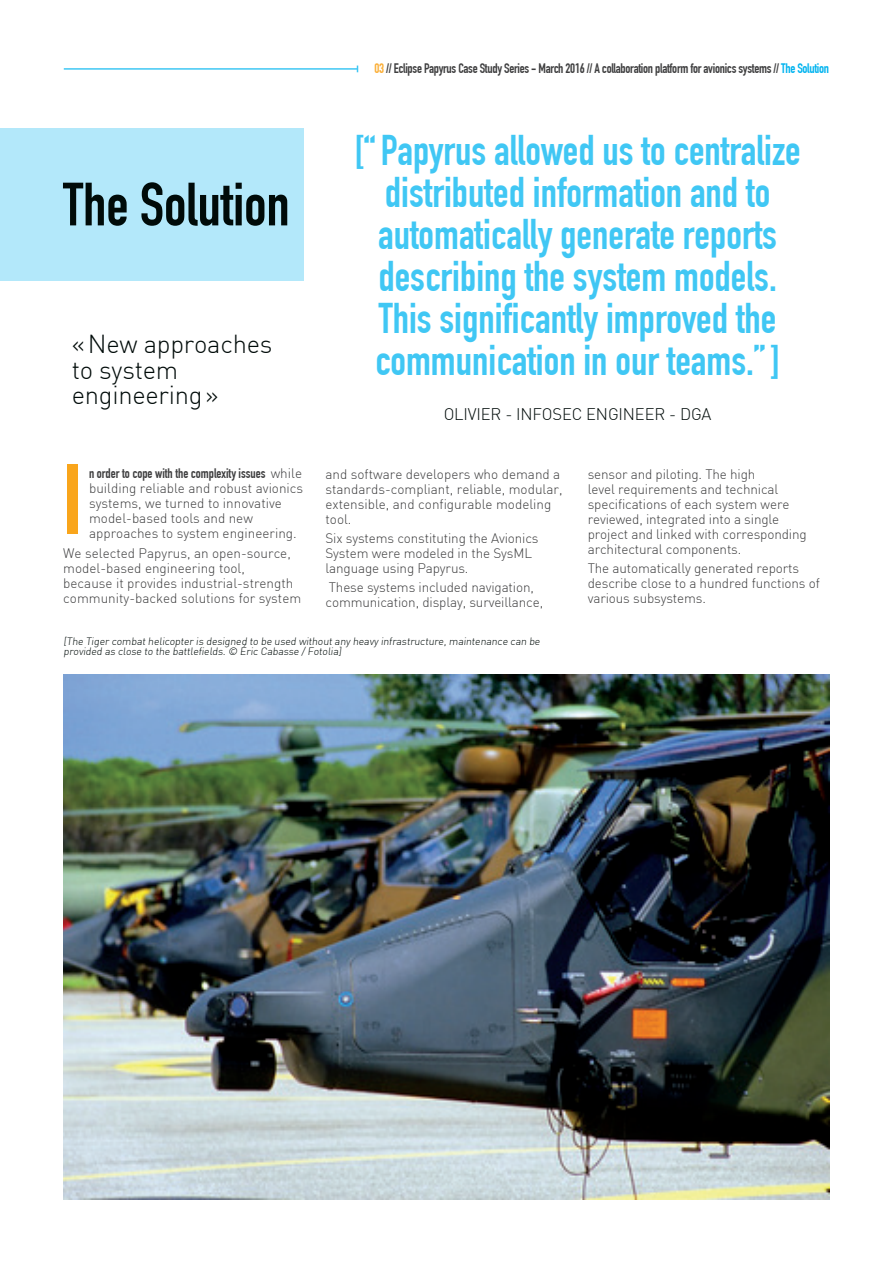
<style>
.page{position:relative;width:893px;height:1263px;background:#fff}
.page>*{position:absolute;margin:0;border:0;box-sizing:border-box;transform-origin:0 0}
.t1{font:99.15px "Bebas Neue";color:#f9a51b}
.t2{font:700 60px "DIN Condensed";color:#000b09}
.t3{font:700 42px/42px "DIN Condensed";color:#40c7f4;text-align:center}
.t4{font:300 25.5px/25.5px "DIN";letter-spacing:-.01em;color:#000b09}
.t5{font:300 16.5px "DIN";letter-spacing:-.01em;color:#000b09}
.t6{font:300 13.5px/15px "DIN";letter-spacing:-.01em;color:#3e3e3f}
.t7{font:700 13.5px "DIN Condensed";letter-spacing:-.02em;color:#3e3e3f}
.t8{font:700 13.5px "DIN Condensed";color:#3e3e3f}
.t9{font:300 10.5px/10.5px "DIN";color:#000b09}
.s1{font-family:"DIN";font-weight:300}
.s2{color:#fbad33}
.s3{color:#00b3ef}
</style>
<div class="page">
<hr style="left:64px;top:68px;width:293px;height:2px;background:#40c7f4">
<div style="left:0;top:128px;width:304px;height:152px;background:#b3e8fa"></div>
<img style="left:64px;top:675px;width:765px;height:524px">
<h2 class="t2" style="left:63px;top:169px;width:228px">The Solution</h2>
<h3 class="t4" style="left:72px;top:331px;width:202px">« New approaches to system engineering»</h3>
<h1 class="t1" style="left:63px;top:445px;width:20px">I</h1>
<p class="t8" style="left:89px;top:466px;width:214px">n order to cope with the complexity issues <span class="s1">while</span></p>
<p class="t6" style="left:89px;top:481px;width:216px">building reliable and robust avionics systems, we turned to innovative model-based tools and new approaches to system engineering.</p>
<p class="t6" style="left:63px;top:545px;width:239px">We selected Papyrus, an open-source, model-based engineering tool,<br>because it provides industrial-strength community-backed solutions for system</p>
<p class="t7" style="left:374px;top:61px;width:456px"><span class="s2">03</span> // Eclipse Papyrus Case Study Series - March 2016 // A collaboration platform for avionics systems // <span class="s3">The Solution</span></p>
<h3 class="t3" style="left:355px;top:129px;width:447px">[“ Papyrus allowed us to centralize distributed information and to automatically generate reports describing the system models.<br>This significantly improved the communication in our teams.”]</h3>
<p class="t5" style="left:444px;top:403px;width:269px">Olivi er - Infosec engi neer - DGA</p>
<p class="t6" style="left:325px;top:466px;width:239px">and software developers who demand a standards-compliant, reliable, modular, extensible, and configurable modeling tool.</p>
<p class="t6" style="left:325px;top:530px;width:215px">Six systems constituting the Avionics<br>System were modeled in the SysML language using Papyrus.</p>
<p class="t6" style="left:325px;top:580px;width:219px">These systems included navigation, communication, display, surveillance,</p>
<p class="t6" style="left:588px;top:466px;width:221px">sensor and piloting. The high<br>level requirements and technical specifications of each system were reviewed, integrated into a single project and linked with corresponding architectural components.</p>
<p class="t6" style="left:588px;top:560px;width:234px">The automatically generated reports describe close to a hundred functions of various subsystems.</p>
<p class="t9" style="left:64px;top:636px;width:480px">[The Tiger combat helicopter is designed to be used without any heavy infrastructure, maintenance can be provided as close to the battlefields. © Éric Cabasse / Fotolia]</p>
</div>
